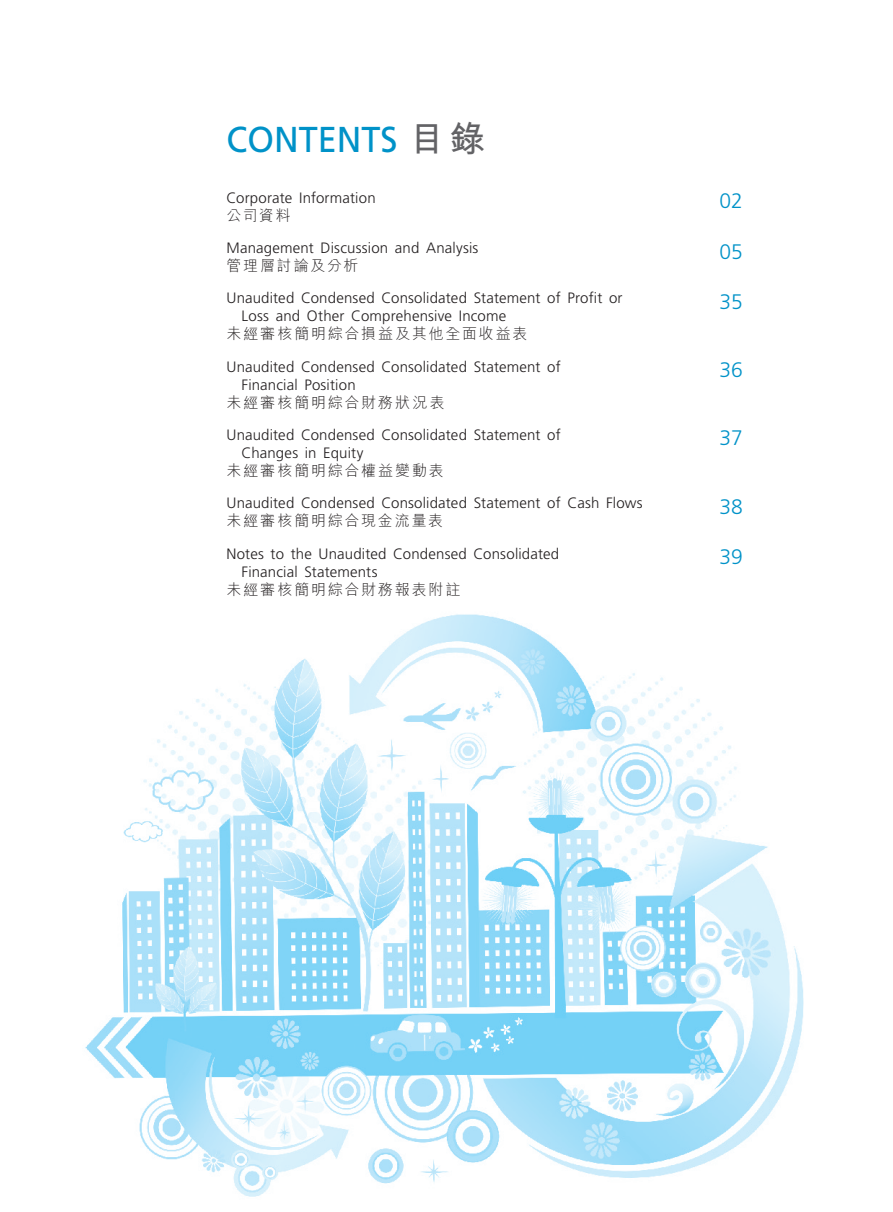
<style>
.page{position:relative;width:893px;height:1212px;background:#fff}
.page>*{position:absolute;margin:0;border:0;box-sizing:border-box;transform-origin:0 0}
.t1{font:36px "Frutiger LT Std";color:#0092c8;scale:.95 1}
.t2{font:300 21px "Frutiger LT Std";color:#0092c8}
._01_Body_Text{font:300 15px/18px "Frutiger LT Std";letter-spacing:.01em;color:#231f20}
._01_Body_Text-2{font:300 15px "M Hei HK";letter-spacing:.125em;color:#231f20}
.s1{font-family:"M Hei HK";font-weight:700;color:#636366}
</style>
<div class="page">
<img style="left:85px;top:614px;width:719px;height:583px">
<p class="t1" style="left:227px;top:118px;width:274px">CONTENTS <span class="s1">目錄</span></p>
<p class="_01_Body_Text" style="left:226px;top:189px;width:151px">Corporate Information</p>
<p class="_01_Body_Text-2" style="left:226px;top:205px;width:66px">公司資料</p>
<p class="_01_Body_Text" style="left:226px;top:239px;width:253px">Management Discussion and Analysis</p>
<p class="_01_Body_Text-2" style="left:226px;top:255px;width:134px">管理層討論及分析</p>
<p class="_01_Body_Text" style="left:242px;top:289px;width:382px;text-indent:-15px">Unaudited Condensed Consolidated Statement of Profit or<br>Loss and Other Comprehensive Income</p>
<p class="_01_Body_Text-2" style="left:226px;top:323px;width:303px">未經審核簡明綜合損益及其他全面收益表</p>
<p class="_01_Body_Text" style="left:242px;top:358px;width:321px;text-indent:-15px">Unaudited Condensed Consolidated Statement of<br>Financial Position</p>
<p class="_01_Body_Text-2" style="left:226px;top:392px;width:220px">未經審核簡明綜合財務狀況表</p>
<p class="_01_Body_Text" style="left:242px;top:426px;width:321px;text-indent:-15px">Unaudited Condensed Consolidated Statement of<br>Changes in Equity</p>
<p class="_01_Body_Text-2" style="left:226px;top:460px;width:219px">未經審核簡明綜合權益變動表</p>
<p class="_01_Body_Text" style="left:226px;top:494px;width:418px">Unaudited Condensed Consolidated Statement of Cash Flows</p>
<p class="_01_Body_Text-2" style="left:226px;top:510px;width:218px">未經審核簡明綜合現金流量表</p>
<p class="_01_Body_Text" style="left:242px;top:545px;width:319px;text-indent:-15px">Notes to the Unaudited Condensed Consolidated<br>Financial Statements</p>
<p class="_01_Body_Text-2" style="left:226px;top:579px;width:236px">未經審核簡明綜合財務報表附註</p>
<p class="t2" style="left:719px;top:189px;width:25px">02</p>
<p class="t2" style="left:719px;top:239px;width:25px">05</p>
<p class="t2" style="left:719px;top:290px;width:25px">35</p>
<p class="t2" style="left:719px;top:358px;width:25px">36</p>
<p class="t2" style="left:719px;top:426px;width:25px">37</p>
<p class="t2" style="left:719px;top:495px;width:25px">38</p>
<p class="t2" style="left:719px;top:545px;width:25px">39</p>
</div>
